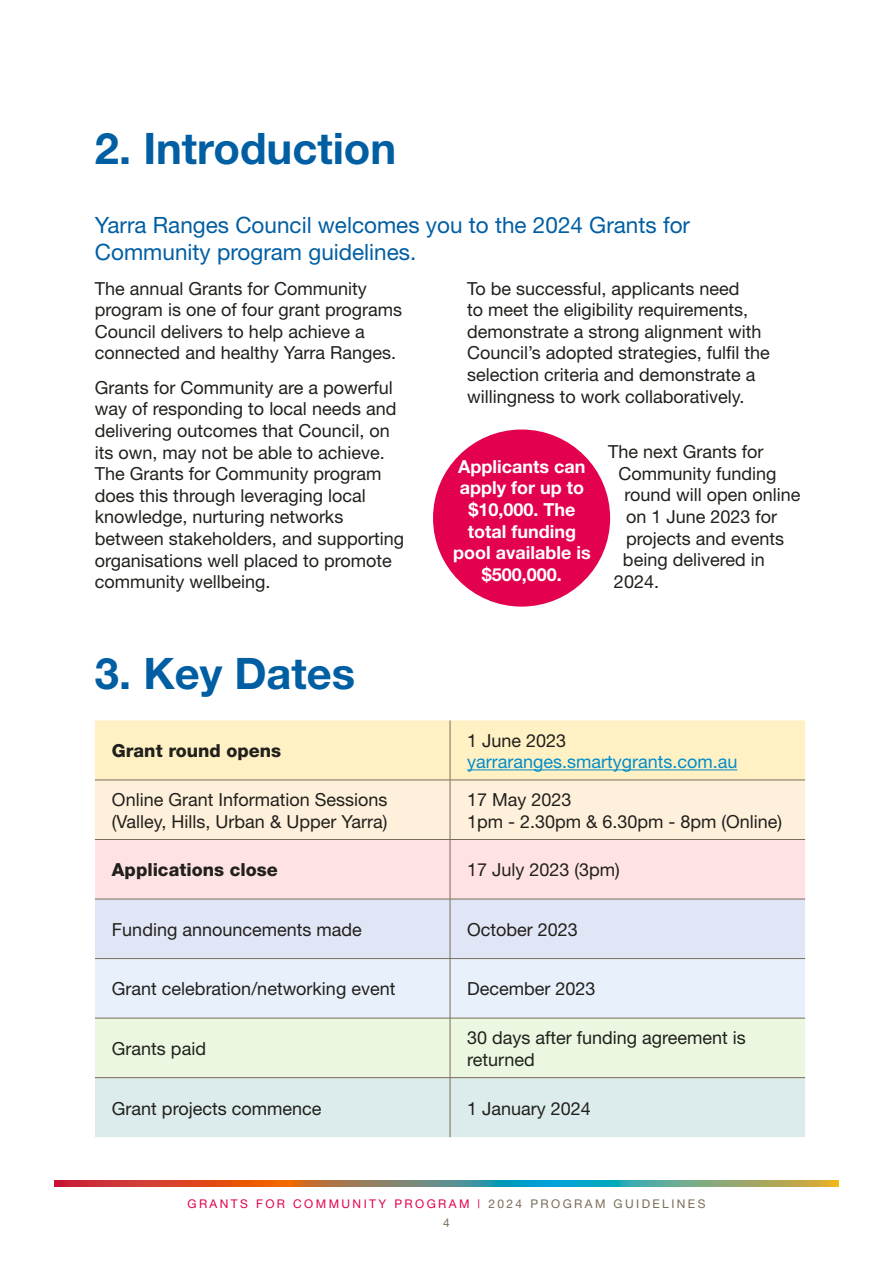
<style>
.page{position:relative;width:893px;height:1263px;background:#fff}
.page>*{position:absolute;margin:0;border:0;box-sizing:border-box;transform-origin:0 0}
.t1{font:700 43.5px "Helvetica Neue";color:#005ea3}
.t2{font:22.5px/27px "Helvetica Neue";color:#005ea3}
.t3{font:18px/21.6px "Helvetica Neue";color:#21201c}
.t4{font:700 18px/21.6px "Helvetica Neue";color:#fff;text-align:center}
.t5{font:800 18px "Helvetica Neue";color:#21201c}
.t6{font:18px "Helvetica Neue";color:#008dcb}
.t7{font:12px/18.6px "Helvetica Neue";letter-spacing:.2em;color:#e2004f;text-align:center}
.s1{color:#796d58}
</style>
<div class="page">
<svg style="left:54px;top:1180px;width:785px;height:6px;background:#8c7f65"></svg>
<svg style="left:95px;top:720px;width:710px;height:417px;background:#eeece4"></svg>
<hr style="left:450px;top:720px;width:1px;height:60px;background:#796d58">
<hr style="left:95px;top:780px;width:355px;height:1px;background:#796d58">
<hr style="left:450px;top:780px;width:355px;height:1px;background:#796d58">
<hr style="left:450px;top:780px;width:1px;height:59px;background:#796d58">
<hr style="left:95px;top:839px;width:355px;height:1px;background:#796d58">
<hr style="left:450px;top:839px;width:355px;height:1px;background:#796d58">
<hr style="left:450px;top:840px;width:1px;height:59px;background:#796d58">
<hr style="left:95px;top:899px;width:355px;height:1px;background:#796d58">
<hr style="left:450px;top:899px;width:355px;height:1px;background:#796d58">
<hr style="left:450px;top:899px;width:1px;height:59px;background:#796d58">
<hr style="left:95px;top:958px;width:355px;height:1px;background:#796d58">
<hr style="left:450px;top:958px;width:355px;height:1px;background:#796d58">
<hr style="left:450px;top:959px;width:1px;height:59px;background:#796d58">
<hr style="left:95px;top:1018px;width:355px;height:1px;background:#796d58">
<hr style="left:450px;top:1018px;width:355px;height:1px;background:#796d58">
<hr style="left:450px;top:1018px;width:1px;height:59px;background:#796d58">
<hr style="left:95px;top:1077px;width:355px;height:1px;background:#796d58">
<hr style="left:450px;top:1077px;width:355px;height:1px;background:#796d58">
<hr style="left:450px;top:1078px;width:1px;height:59px;background:#796d58">
<hr style="left:467px;top:769px;width:270px;height:1px;background:#008dcb">
<div style="left:433px;top:429px;width:177px;height:178px;background:#e2004f;border-radius:50%"></div>
<h1 class="t1" style="left:95px;top:121px;width:303px">2. Introduction</h1>
<p class="t2" style="left:95px;top:211px;width:597px">Yarra Ranges Council welcomes you to the 2024 Grants for<br>Community program guidelines.</p>
<p class="t3" style="left:95px;top:277px;width:309px">The annual Grants for Community program is one of four grant programs Council delivers to help achieve a connected and healthy Yarra Ranges.</p>
<p class="t3" style="left:95px;top:376px;width:311px">Grants for Community are a powerful way of responding to local needs and delivering outcomes that Council, on its own, may not be able to achieve.<br>The Grants for Community program does this through leveraging local knowledge, nurturing networks between stakeholders, and supporting organisations well placed to promote community wellbeing.</p>
<p class="t3" style="left:467px;top:277px;width:304px">To be successful, applicants need<br>to meet the eligibility requirements, demonstrate a strong alignment with Council’s adopted strategies, fulfil the selection criteria and demonstrate a willingness to work collaboratively.</p>
<p class="t3" style="left:608px;top:441px;width:157px">The next Grants for</p>
<p class="t3" style="left:618px;top:462px;width:160px">Community funding</p>
<p class="t3" style="left:624px;top:484px;width:178px">round will open online</p>
<p class="t3" style="left:626px;top:506px;width:153px">on 1 June 2023 for</p>
<p class="t3" style="left:626px;top:527px;width:160px">projects and events</p>
<p class="t3" style="left:623px;top:549px;width:143px">being delivered in</p>
<p class="t3" style="left:614px;top:570px;width:47px">2024.</p>
<p class="t4" style="left:453px;top:455px;width:139px">Applicants can apply for up to $10,000. The total funding pool available is $500,000.</p>
<h1 class="t1" style="left:95px;top:646px;width:262px">3. Key Dates</h1>
<p class="t5" style="left:112px;top:740px;width:171px">Grant round opens</p>
<p class="t3" style="left:467px;top:729px;width:101px">1 June 2023</p>
<p class="t6" style="left:467px;top:751px;width:272px">yarraranges.smartygrants.com.au</p>
<p class="t3" style="left:112px;top:788px;width:277px">Online Grant Information Sessions (Valley, Hills, Urban &amp; Upper Yarra)</p>
<p class="t3" style="left:467px;top:788px;width:317px">17 May 2023<br>1pm - 2.30pm &amp; 6.30pm - 8pm (Online)</p>
<p class="t5" style="left:112px;top:859px;width:167px">Applications close</p>
<p class="t3" style="left:467px;top:859px;width:154px">17 July 2023 (3pm)</p>
<p class="t3" style="left:112px;top:918px;width:251px">Funding announcements made</p>
<p class="t3" style="left:467px;top:918px;width:112px">October 2023</p>
<p class="t3" style="left:112px;top:978px;width:285px">Grant celebration/networking event</p>
<p class="t3" style="left:467px;top:978px;width:130px">December 2023</p>
<p class="t3" style="left:112px;top:1037px;width:96px">Grants paid</p>
<p class="t3" style="left:467px;top:1027px;width:280px">30 days after funding agreement is returned</p>
<p class="t3" style="left:112px;top:1097px;width:211px">Grant projects commence</p>
<p class="t3" style="left:467px;top:1097px;width:125px">1 January 2024</p>
<p class="t7" style="left:188px;top:1194px;width:519px">GRANTS FOR COMMUNITY PROGRAM | <span class="s1">2024 PROGRAM GUIDELINES<br>4</span></p>
</div>
